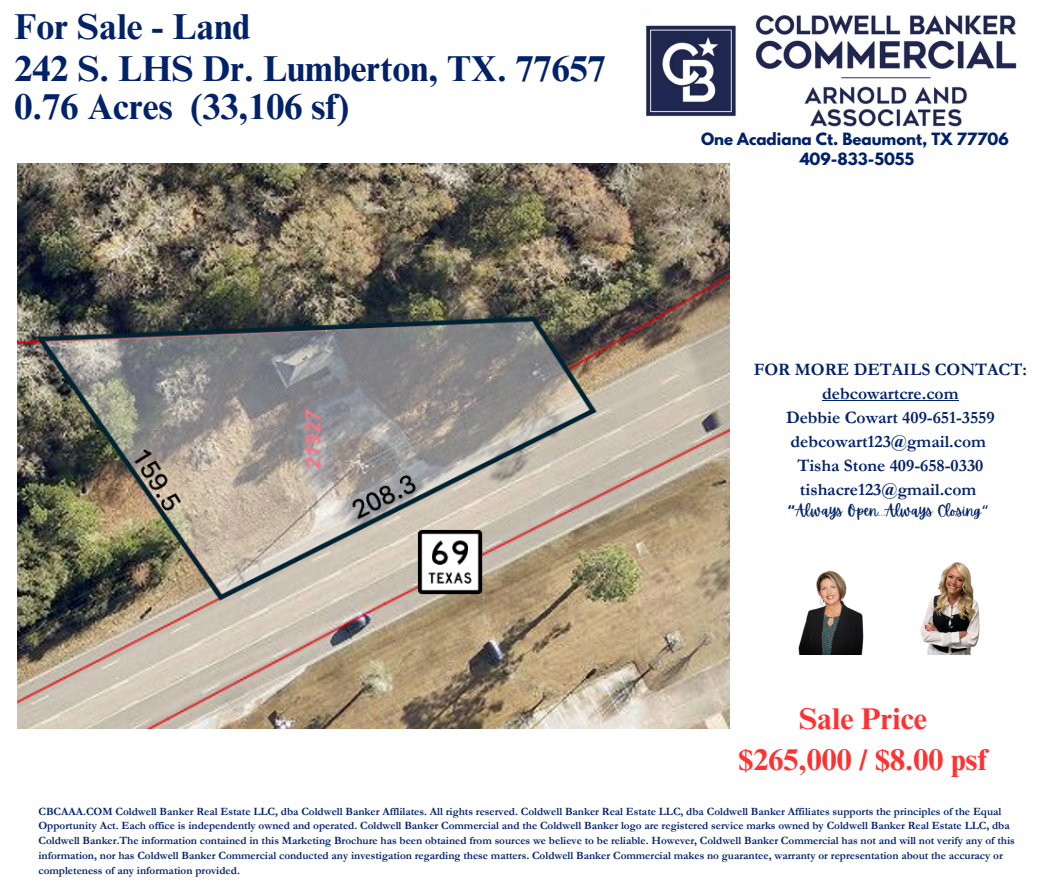
<style>
.page{position:relative;width:1058px;height:887px;background:#fff}
.page>*{position:absolute;margin:0;border:0;box-sizing:border-box;transform-origin:0 0}
.t1{font:700 36px/42.8px "Times NRMT Pro";color:#012169}
.t2{font:700 30px/41.7px "Times NRMT Pro";color:#ff3131;text-align:center}
.t3{font:700 17.55px/23.9px "Garamond";color:#012169;text-align:center}
.t4{font:700 15px/20.2px "League Spartan";color:#012169;text-align:center}
.t5{font:14.85px "Apricots";color:#012169}
.t6{font:700 11.1px/14.9px "Garamond";color:#012169}
.s1{font-family:"Noto Sans Gurmukhi";font-weight:700}
.s2{font-family:"Noto Sans Gurmukhi"}
</style>
<div class="page">
<img style="left:646px;top:15px;width:371px;height:112px">
<img style="left:798px;top:570px;width:66px;height:85px">
<img style="left:920px;top:562px;width:60px;height:93px">
<img style="left:17px;top:164px;width:712px;height:564px">
<hr style="left:822px;top:400px;width:136px;height:1px;background:#012169">
<h4 class="t1" style="left:15px;top:9px;width:593px">For Sale - Land<br>242 S. LHS Dr. Lumberton, TX. 77657</h4>
<h4 class="t1" style="left:15px;top:89px;width:336px">0.76 Acres (33,106 sf)</h4>
<p class="t4" style="left:701px;top:130px;width:309px">One Acadiana Ct. Beaumont, TX 77706<br>409-833-5055</p>
<p class="t3" style="left:753px;top:358px;width:275px">FOR MORE DETAILS CONTACT: debcowartcre.com<br>Debbie Cowart 409-651-3559 debcowart123@gmail.com<br>Tisha Stone 409-658-0330 tishacre123@gmail.com</p>
<p class="t5" style="left:787px;top:502px;width:203px"><span class="s1">“</span>Always Open...Always Closing<span class="s2">“</span></p>
<h2 class="t2" style="left:738px;top:701px;width:250px">Sale Price<br>$265,000 / $8.00 psf</h2>
<h2 class="t6" style="left:38px;top:803px;width:977px">CBCAAA.COM Coldwell Banker Real Estate LLC, dba Coldwell Banker Afflilates. All rights reserved. Coldwell Banker Real Estate LLC, dba Coldwell Banker Affiliates supports the principles of the Equal Opportunity Act. Each office is independently owned and operated. Coldwell Banker Commercial and the Coldwell Banker logo are registered service marks owned by Coldwell Banker Real Estate LLC, dba Coldwell Banker.The information contained in this Marketing Brochure has been obtained from sources we believe to be reliable. However, Coldwell Banker Commercial has not and will not verify any of this information, nor has Coldwell Banker Commercial conducted any investigation regarding these matters. Coldwell Banker Commercial makes no guarantee, warranty or representation about the accuracy or completeness of any information provided.</h2>
</div>
